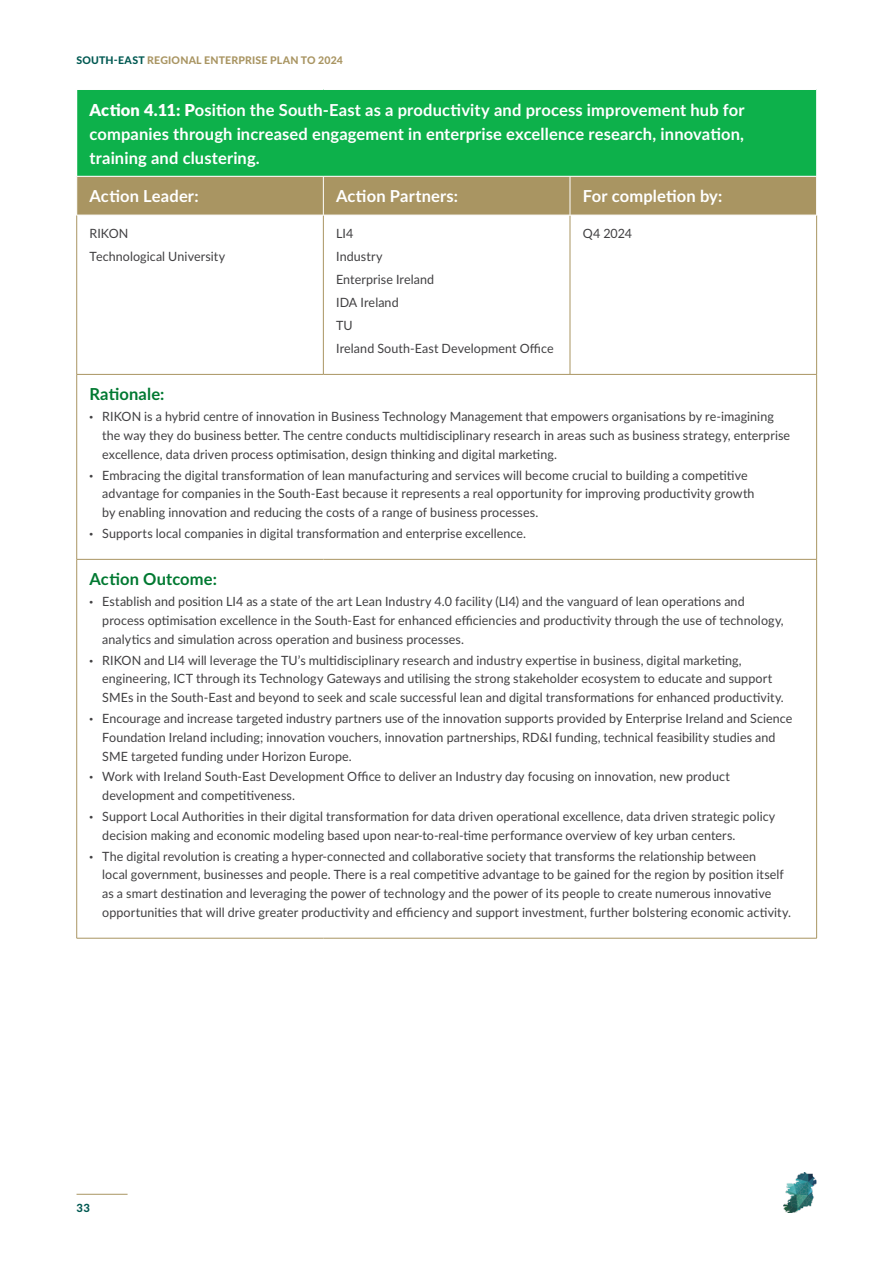
<style>
.page{position:relative;width:893px;height:1263px;background:#fff}
.page>*{position:absolute;margin:0;border:0;box-sizing:border-box;transform-origin:0 0}
.t1{font:700 16.5px/24px "Lato";letter-spacing:.01em;color:#fff;text-align:justify}
.t2{font:700 16.5px "Lato";letter-spacing:.01em;color:#007931}
.t3{font:12.75px/18.8px "Lato";letter-spacing:.005em;color:#414042}
.t4{font:800 11.25px "Lato";color:#005952}
.t5{font:800 10.5px "Lato";letter-spacing:.02em;color:#a99562}
.s1{color:#005952}
.s2{font-weight:900}
</style>
<div class="page">
<hr style="left:77px;top:1194px;width:51px;height:1px;background:#a99562">
<img style="left:784px;top:1172px;width:32px;height:41px">
<div style="left:77px;top:89px;width:740px;height:87px;background:#0db14b"></div>
<div style="left:77px;top:177px;width:739px;height:38px;background:#a99562"></div>
<hr style="left:323px;top:176px;width:1px;height:39px;background:#fff">
<hr style="left:570px;top:176px;width:1px;height:39px;background:#fff">
<hr style="left:323px;top:215px;width:1px;height:159px;background:#a99562">
<hr style="left:570px;top:215px;width:1px;height:159px;background:#a99562">
<hr style="left:77px;top:374px;width:246px;height:1px;background:#a99562">
<hr style="left:323px;top:374px;width:247px;height:1px;background:#a99562">
<hr style="left:570px;top:374px;width:247px;height:1px;background:#a99562">
<hr style="left:77px;top:559px;width:246px;height:1px;background:#a99562">
<hr style="left:323px;top:559px;width:247px;height:1px;background:#a99562">
<hr style="left:570px;top:559px;width:247px;height:1px;background:#a99562">
<hr style="left:76px;top:215px;width:1px;height:159px;background:#a99562">
<hr style="left:816px;top:215px;width:1px;height:159px;background:#a99562">
<hr style="left:76px;top:375px;width:1px;height:184px;background:#a99562">
<hr style="left:816px;top:375px;width:1px;height:184px;background:#a99562">
<hr style="left:76px;top:559px;width:1px;height:379px;background:#a99562">
<hr style="left:816px;top:559px;width:1px;height:379px;background:#a99562">
<hr style="left:77px;top:938px;width:246px;height:1px;background:#a99562">
<hr style="left:323px;top:938px;width:247px;height:1px;background:#a99562">
<hr style="left:570px;top:938px;width:247px;height:1px;background:#a99562">
<hr style="left:77px;top:89px;width:246px;height:1px;background:#fff">
<hr style="left:323px;top:89px;width:247px;height:1px;background:#fff">
<hr style="left:570px;top:89px;width:247px;height:1px;background:#fff">
<hr style="left:816px;top:90px;width:1px;height:86px;background:#fff">
<hr style="left:323px;top:215px;width:247px;height:1px;background:#fff">
<hr style="left:570px;top:215px;width:247px;height:1px;background:#fff">
<p class="t5" style="left:77px;top:52px;width:268px"><span class="s1">SOUTH-EAST</span> REGIONAL ENTERPRISE PLAN TO 2024</p>
<p class="t1" style="left:89px;top:97px;width:657px"><span class="s2">Action 4.11: P</span>osition the South-East as a productivity and process improvement hub for companies through increased engagement in enterprise excellence research, innovation, training and clustering.</p>
<p class="t1" style="left:89px;top:184px;width:111px">Action Leader:</p>
<p class="t1" style="left:336px;top:184px;width:123px">Action Partners:</p>
<p class="t1" style="left:583px;top:184px;width:141px">For completion by:</p>
<p class="t3" style="left:89px;top:221px;width:137px;line-height:23px">RIKON<br>Technological University</p>
<p class="t3" style="left:336px;top:221px;width:219px;line-height:23px">LI4<br>Industry<br>Enterprise Ireland<br>IDA Ireland<br>TU<br>Ireland South-East Development Office</p>
<p class="t3" style="left:583px;top:224px;width:51px">Q4 2024</p>
<p class="t2" style="left:89px;top:382px;width:76px">Rationale:</p>
<p class="t3" style="left:102px;top:407px;width:689px;text-indent:-13px"><span class="s2">·</span> RIKON is a hybrid centre of innovation in Business Technology Management that empowers organisations by re-imagining the way they do business better. The centre conducts multidisciplinary research in areas such as business strategy, enterprise excellence, data driven process optimisation, design thinking and digital marketing.</p>
<p class="t3" style="left:102px;top:465px;width:654px;text-indent:-13px"><span class="s2">·</span> Embracing the digital transformation of lean manufacturing and services will become crucial to building a competitive advantage for companies in the South-East because it represents a real opportunity for improving productivity growth by enabling innovation and reducing the costs of a range of business processes.</p>
<p class="t3" style="left:89px;top:523px;width:438px"><span class="s2">·</span> Supports local companies in digital transformation and enterprise excellence.</p>
<p class="t2" style="left:89px;top:567px;width:129px">Action Outcome:</p>
<p class="t3" style="left:102px;top:592px;width:683px;text-indent:-13px"><span class="s2">·</span> Establish and position LI4 as a state of the art Lean Industry 4.0 facility (LI4) and the vanguard of lean operations and process optimisation excellence in the South-East for enhanced efficiencies and productivity through the use of technology, analytics and simulation across operation and business processes.</p>
<p class="t3" style="left:102px;top:650px;width:683px;text-indent:-13px"><span class="s2">·</span> RIKON and LI4 will leverage the TU’s multidisciplinary research and industry expertise in business, digital marketing, engineering, ICT through its Technology Gateways and utilising the strong stakeholder ecosystem to educate and support<br>SMEs in the South-East and beyond to seek and scale successful lean and digital transformations for enhanced productivity.</p>
<p class="t3" style="left:102px;top:708px;width:692px;text-indent:-13px"><span class="s2">·</span> Encourage and increase targeted industry partners use of the innovation supports provided by Enterprise Ireland and Science<br>Foundation Ireland including; innovation vouchers, innovation partnerships, RD&amp;I funding, technical feasibility studies and<br>SME targeted funding under Horizon Europe.</p>
<p class="t3" style="left:102px;top:767px;width:629px;text-indent:-13px"><span class="s2">·</span> Work with Ireland South-East Development Office to deliver an Industry day focusing on innovation, new product development and competitiveness.</p>
<p class="t3" style="left:102px;top:806px;width:675px;text-indent:-13px"><span class="s2">·</span> Support Local Authorities in their digital transformation for data driven operational excellence, data driven strategic policy decision making and economic modeling based upon near-to-real-time performance overview of key urban centers.</p>
<p class="t3" style="left:102px;top:846px;width:690px;text-indent:-13px"><span class="s2">·</span> The digital revolution is creating a hyper-connected and collaborative society that transforms the relationship between<br>local government, businesses and people. There is a real competitive advantage to be gained for the region by position itself as a smart destination and leveraging the power of technology and the power of its people to create numerous innovative opportunities that will drive greater productivity and efficiency and support investment, further bolstering economic activity.</p>
<p class="t4" style="left:77px;top:1200px;width:15px">33</p>
</div>
